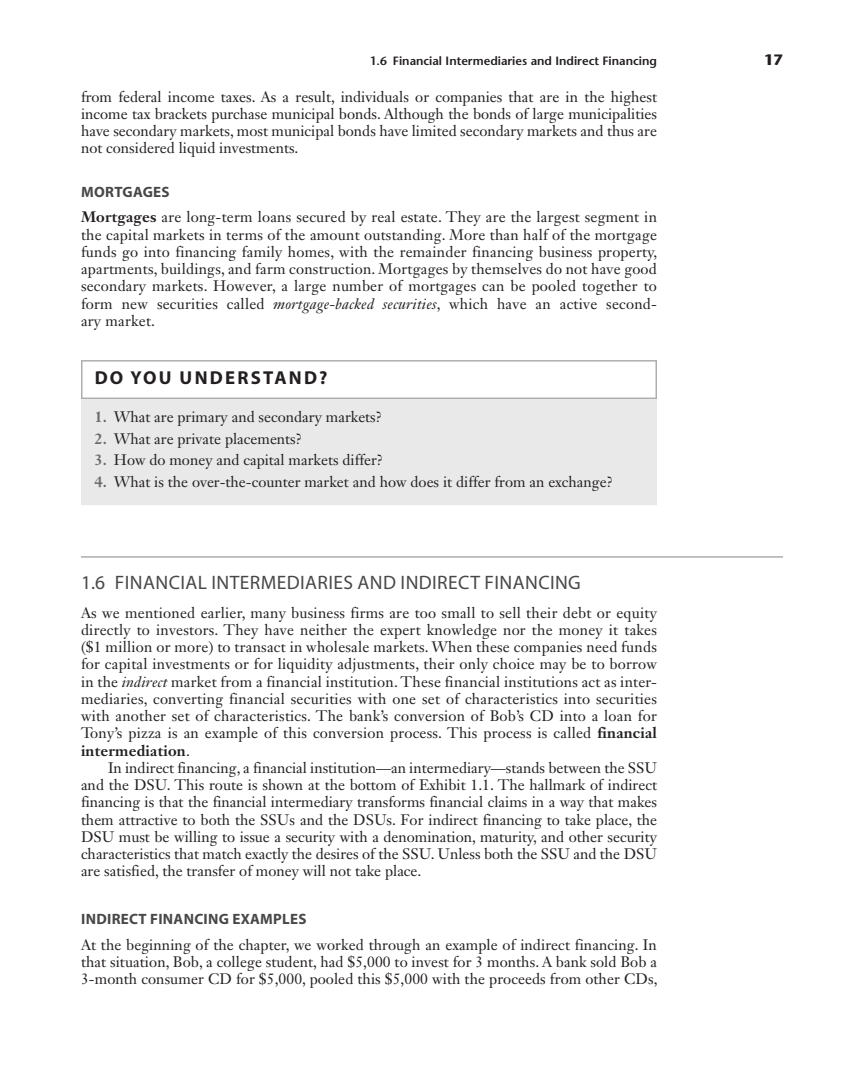
<style>
.page{position:relative;width:864px;height:1080px;background:#fff}
.page>*{position:absolute;margin:0;border:0;box-sizing:border-box;transform-origin:0 0}
.t1{font:19.5px "Myriad Pro";letter-spacing:.02em;color:#484848}
.t2{font:700 18.75px "Myriad Pro";letter-spacing:.12em;color:#231f20}
.t3{font:15px/17.2px "Janson Text LT Std";color:#231f20;text-align:justify}
.t4{font:700 15px "Myriad Pro";letter-spacing:.02em;color:#484848}
.t5{font:700 15px "Stone Sans Std";color:#231f20}
.t6{font:600 12px "Stone Sans Std";color:#231f20}
.s1{font-weight:700}
.s2{font-style:italic}
.s3{font-weight:700;color:#6b6b6b}
</style>
<div class="page">
<div style="left:81px;top:360px;width:576px;height:39px;background:#d0d0d0"></div>
<div style="left:82px;top:362px;width:574px;height:36px;background:#fff"></div>
<div style="left:81px;top:399px;width:576px;height:28px;background:#e9e9e9"></div>
<div style="left:81px;top:426px;width:576px;height:23px;background:#e9e9e9"></div>
<div style="left:81px;top:448px;width:576px;height:23px;background:#e9e9e9"></div>
<div style="left:81px;top:470px;width:576px;height:35px;background:#e9e9e9"></div>
<hr style="left:81px;top:556px;width:702px;height:2px;background:#adadad">
<p class="t6" style="left:370px;top:54px;width:289px">1.6 Financial Intermediaries and Indirect Financing</p>
<p class="t5" style="left:764px;top:51px;width:20px">17</p>
<p class="t3" style="left:81px;top:88px;width:578px">from federal income taxes. As a result, individuals or companies that are in the highest income tax brackets purchase municipal bonds. Although the bonds of large municipalities have secondary markets, most municipal bonds have limited secondary markets and thus are not considered liquid investments.</p>
<p class="t4" style="left:81px;top:182px;width:90px">MORTGAGES</p>
<p class="t3" style="left:81px;top:209px;width:578px"><span class="s1">Mortgages</span> are long‐term loans secured by real estate. They are the largest segment in the capital markets in terms of the amount outstanding. More than half of the mortgage funds go into financing family homes, with the remainder financing business property, apartments, buildings, and farm construction. Mortgages by themselves do not have good secondary markets. However, a large number of mortgages can be pooled together to form new securities called <span class="s2">mortgage‐backed securities</span>, which have an active second&shy;ary market.</p>
<p class="t2" style="left:95px;top:365px;width:234px">DO YOU UNDERSTAND?</p>
<p class="t3" style="left:94px;top:408px;width:289px"><span class="s3">1.</span> What are primary and secondary markets?</p>
<p class="t3" style="left:94px;top:430px;width:209px"><span class="s3">2.</span> What are private placements?</p>
<p class="t3" style="left:94px;top:452px;width:290px"><span class="s3">3.</span> How do money and capital markets differ?</p>
<p class="t3" style="left:94px;top:473px;width:520px"><span class="s3">4.</span> What is the over‐the‐counter market and how does it differ from an exchange?</p>
<h1 class="t1" style="left:81px;top:571px;width:501px">1.6 FINANCIAL INTERMEDIARIES AND INDIRECT FINANCING</h1>
<p class="t3" style="left:81px;top:604px;width:578px">As we mentioned earlier, many business firms are too small to sell their debt or equity directly to investors. They have neither the expert knowledge nor the money it takes ($1 million or more) to transact in wholesale markets. When these companies need funds for capital investments or for liquidity adjustments, their only choice may be to borrow in the <span class="s2">indirect</span> market from a financial institution. These financial institutions act as inter&shy;mediaries, converting financial securities with one set of characteristics into securities with another set of characteristics. The bank’s conversion of Bob’s CD into a loan for Tony’s pizza is an example of this conversion process. This process is called <span class="s1">financial intermediation</span>.</p>
<p class="t3" style="left:81px;top:759px;width:578px;text-indent:27px">In indirect financing, a financial institution—an intermediary—stands between the SSU and the DSU. This route is shown at the bottom of Exhibit 1.1. The hallmark of indirect financing is that the financial intermediary transforms financial claims in a way that makes them attractive to both the SSUs and the DSUs. For indirect financing to take place, the DSU must be willing to issue a security with a denomination, maturity, and other security characteristics that match exactly the desires of the SSU. Unless both the SSU and the DSU are satisfied, the transfer of money will not take place.</p>
<p class="t4" style="left:81px;top:909px;width:227px">INDIRECT FINANCING EXAMPLES</p>
<p class="t3" style="left:81px;top:936px;width:578px">At the beginning of the chapter, we worked through an example of indirect financing. In that situation, Bob, a college student, had $5,000 to invest for 3 months. A bank sold Bob a 3‐month consumer CD for $5,000, pooled this $5,000 with the proceeds from other CDs,</p>
</div>
